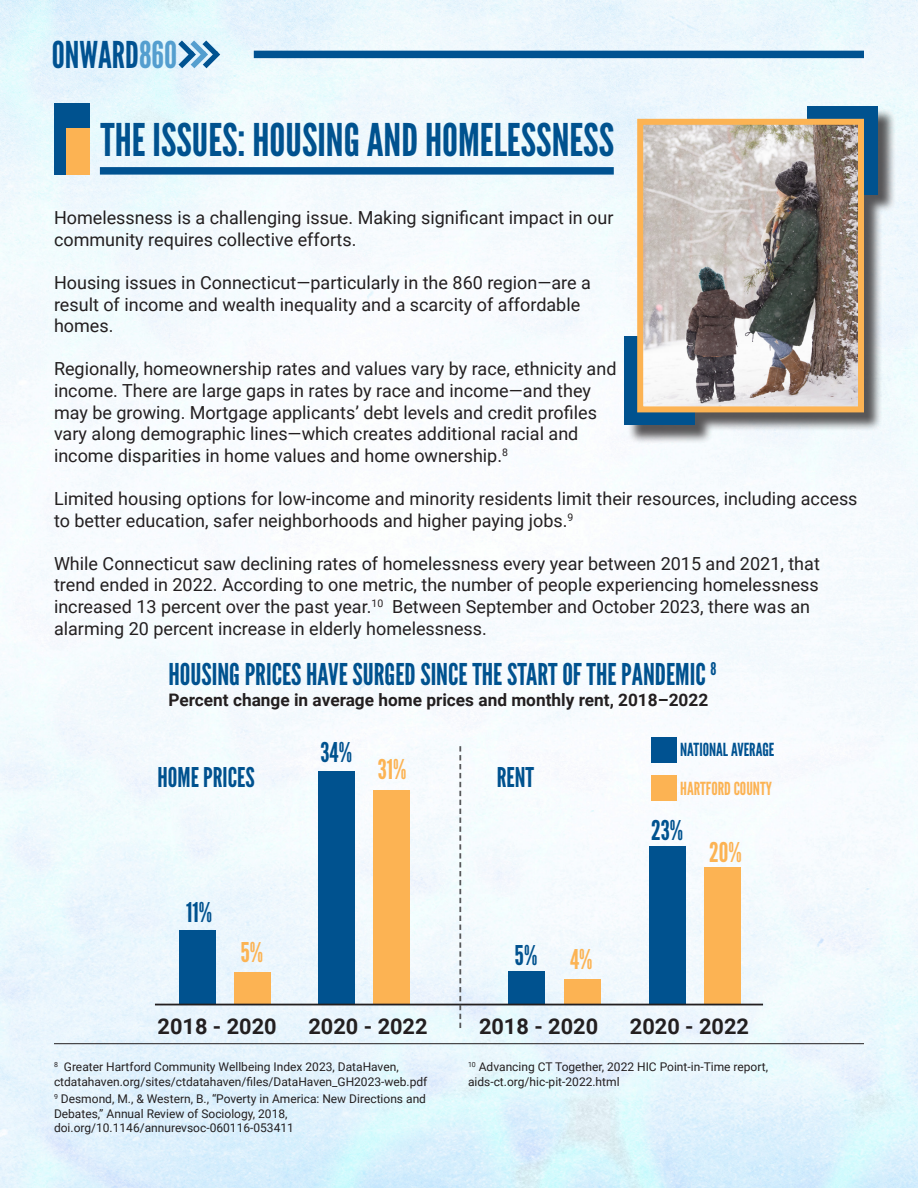
<style>
.page{position:relative;width:918px;height:1188px;background:#fff}
.page>*{position:absolute;margin:0;border:0;box-sizing:border-box;transform-origin:0 0}
.t1{font:45px "League Gothic";color:#00528f}
.t2{font:36.9px "League Gothic";color:#005291}
.t3{font:30px "League Gothic";color:#00528f}
.t4{font:27.15px "League Gothic";color:#00528f}
.t5{font:27.15px "League Gothic";color:#fcb353}
.t6{font:700 21.75px "Roboto";color:#231f20}
.t7{font:18px/21.6px "Roboto";color:#231f20}
.t8{font:18px "League Gothic";color:#005291}
.t9{font:18px "League Gothic";color:#fcb353}
.t10{font:700 17.25px "Roboto";color:#231f20}
.t11{font:12px/14.4px "Roboto";color:#231f20}
.s1{color:#549ecf}
</style>
<div class="page">
<img style="left:0;top:0;width:918px;height:1188px">
<div style="left:54px;top:103px;width:36px;height:72px;background:#00528f"></div>
<div style="left:67px;top:128px;width:23px;height:47px;background:#fcb353"></div>
<div style="left:100px;top:167px;width:514px;height:8px;background:#005291"></div>
<div style="left:254px;top:51px;width:610px;height:7px;background:#005291"></div>
<svg style="left:173px;top:35px;width:53px;height:39px;background:#b1d1e5"></svg>
<div style="left:627px;top:108px;width:269px;height:336px;background:#231f20;opacity:.75"></div>
<div style="left:807px;top:106px;width:71px;height:88px;background:#00528f"></div>
<div style="left:625px;top:337px;width:70px;height:88px;background:#00528f"></div>
<img style="left:644px;top:126px;width:213px;height:279px">
<div style="left:637px;top:119px;width:227px;height:293px;border:6px solid #fcb353"></div>
<hr style="left:54px;top:1043px;width:810px;height:1px;background:#231f20">
<div style="left:651px;top:737px;width:26px;height:25px;background:#005291"></div>
<div style="left:651px;top:775px;width:26px;height:26px;background:#fcb353"></div>
<div style="left:180px;top:930px;width:36px;height:75px;background:#00528f"></div>
<div style="left:234px;top:972px;width:36px;height:33px;background:#fcb353"></div>
<div style="left:318px;top:771px;width:37px;height:234px;background:#00528f"></div>
<div style="left:373px;top:790px;width:37px;height:215px;background:#fcb353"></div>
<div style="left:649px;top:846px;width:36px;height:159px;background:#00528f"></div>
<div style="left:705px;top:867px;width:36px;height:138px;background:#fcb353"></div>
<div style="left:564px;top:979px;width:37px;height:26px;background:#fcb353"></div>
<div style="left:508px;top:972px;width:36px;height:33px;background:#00528f"></div>
<hr style="left:155px;top:1004px;width:608px;height:1px;background:#231f20">
<svg style="left:459px;top:746px;width:2px;height:282px"></svg>
<p class="t2" style="left:52px;top:32px;width:127px">ONWARD<span class="s1">860</span></p>
<p class="t1" style="left:100px;top:114px;width:515px">THE ISSUES: HOUSING AND HOMELESSNESS</p>
<p class="t7" style="left:54px;top:206px;width:561px">Homelessness is a challenging issue. Making significant impact in our community requires collective efforts.</p>
<p class="t7" style="left:54px;top:271px;width:538px">Housing issues in Connecticut—particularly in the 860 region—are a result of income and wealth inequality and a scarcity of affordable homes.</p>
<p class="t7" style="left:54px;top:357px;width:564px">Regionally, homeownership rates and values vary by race, ethnicity and income. There are large gaps in rates by race and income—and they may be growing. Mortgage applicants’ debt levels and credit profiles vary along demographic lines—which creates additional racial and income disparities in home values and home ownership.<sup>8</sup></p>
<p class="t7" style="left:54px;top:487px;width:805px">Limited housing options for low-income and minority residents limit their resources, including access to better education, safer neighborhoods and higher paying jobs.<sup>9</sup></p>
<p class="t7" style="left:54px;top:552px;width:767px">While Connecticut saw declining rates of homelessness every year between 2015 and 2021, that trend ended in 2022. According to one metric, the number of people experiencing homelessness increased 13 percent over the past year.<sup>10</sup> Between September and October 2023, there was an alarming 20 percent increase in elderly homelessness.</p>
<p class="t3" style="left:168px;top:657px;width:549px">HOUSING PRICES HAVE SURGED SINCE THE START OF THE PANDEMIC <sup>8</sup></p>
<p class="t10" style="left:168px;top:688px;width:541px">Percent change in average home prices and monthly rent, 2018–2022</p>
<p class="t4" style="left:320px;top:736px;width:33px">34%</p>
<p class="t5" style="left:378px;top:753px;width:30px">31%</p>
<p class="t4" style="left:158px;top:761px;width:99px">HOME PRICES</p>
<p class="t4" style="left:497px;top:761px;width:39px">RENT</p>
<p class="t4" style="left:186px;top:896px;width:27px">11%</p>
<p class="t5" style="left:241px;top:936px;width:24px">5%</p>
<p class="t5" style="left:570px;top:943px;width:24px">4%</p>
<p class="t4" style="left:515px;top:939px;width:24px">5%</p>
<p class="t8" style="left:680px;top:739px;width:96px">NATIONAL AVERAGE</p>
<p class="t9" style="left:680px;top:778px;width:93px">HARTFORD COUNTY</p>
<p class="t4" style="left:651px;top:815px;width:34px">23%</p>
<p class="t5" style="left:709px;top:836px;width:34px">20%</p>
<p class="t6" style="left:158px;top:1011px;width:121px">2018 - 2020</p>
<p class="t6" style="left:308px;top:1011px;width:121px">2020 - 2022</p>
<p class="t6" style="left:479px;top:1011px;width:121px">2018 - 2020</p>
<p class="t6" style="left:630px;top:1011px;width:121px">2020 - 2022</p>
<p class="t11" style="left:54px;top:1059px;width:375px"><sup>8</sup> Greater Hartford Community Wellbeing Index 2023, DataHaven, ctdatahaven.org/sites/ctdatahaven/files/DataHaven_GH2023-web.pdf</p>
<p class="t11" style="left:54px;top:1091px;width:374px"><sup>9</sup> Desmond, M., &amp; Western, B., “Poverty in America: New Directions and<br>Debates,” Annual Review of Sociology, 2018, doi.org/10.1146/annurevsoc-060116-053411</p>
<p class="t11" style="left:468px;top:1059px;width:302px"><sup>10</sup> Advancing CT Together, 2022 HIC Point-in-Time report, aids-ct.org/hic-pit-2022.html</p>
</div>
